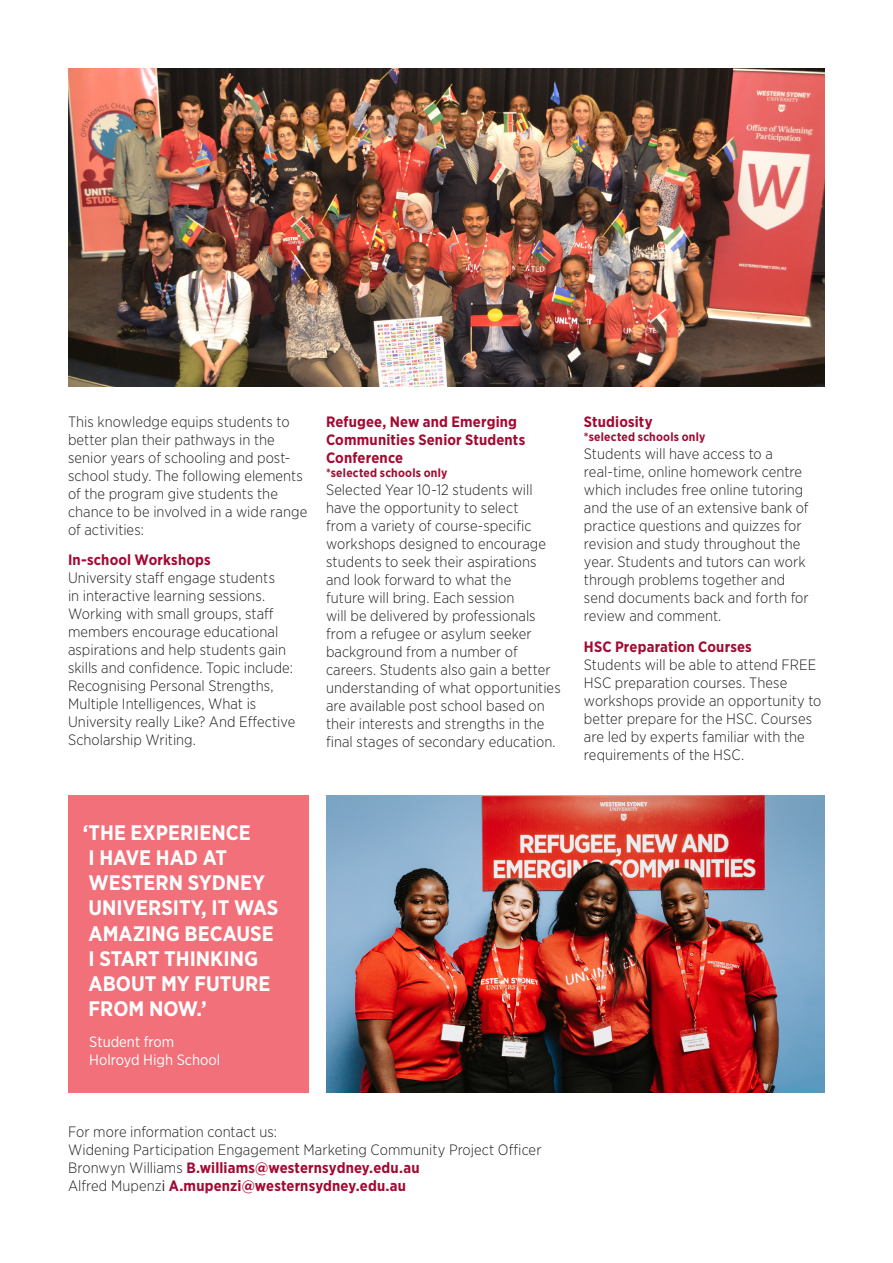
<style>
.page{position:relative;width:893px;height:1263px;background:#fff}
.page>*{position:absolute;margin:0;border:0;box-sizing:border-box;transform-origin:0 0}
.t1{font:700 21px/25.2px "Gotham Narrow";color:#fff}
.main_text{font:300 15px/18px "Gotham Narrow";letter-spacing:.005em;color:#231f20}
.crimson_headers_smal{font:700 15px/18px "Gotham Narrow";letter-spacing:.01em;color:#a30a32}
.W_-_Body_-_Black{font:300 15px/18px "Gotham Narrow";letter-spacing:.005em;color:#231f20}
.W_-_Body_-_Black-2{font:700 15px "Gotham Narrow";letter-spacing:.01em;color:#a30a32}
.t2{font:15px/18px "Gotham Narrow";color:#fff}
.crimson_headers_smal-2{font:700 12px "Gotham Narrow";letter-spacing:.02em;color:#a30a32}
.s1{font-weight:300;color:#231f20}
.s2{font-weight:400;color:#231f20}
</style>
<div class="page">
<div style="left:68px;top:795px;width:241px;height:298px;background:#f17079"></div>
<img style="left:326px;top:795px;width:499px;height:298px">
<img style="left:68px;top:68px;width:757px;height:319px">
<p class="main_text" style="left:68px;top:412px;width:241px">This knowledge equips students to better plan their pathways in the senior years of schooling and post&shy;school study. The following elements of the program give students the chance to be involved in a wide range of activities:</p>
<p class="crimson_headers_smal" style="left:68px;top:551px;width:144px">In-school Workshops</p>
<p class="main_text" style="left:68px;top:569px;width:229px">University staff engage students<br>in interactive learning sessions.<br>Working with small groups, staff members encourage educational aspirations and help students gain skills and confidence. Topic include:<br>Recognising Personal Strengths, Multiple Intelligences, What is University really Like? And Effective Scholarship Writing.</p>
<p class="crimson_headers_smal" style="left:326px;top:412px;width:201px">Refugee, New and Emerging<br>Communities Senior Students<br>Conference</p>
<p class="crimson_headers_smal-2" style="left:326px;top:465px;width:123px">*selected schools only</p>
<p class="main_text" style="left:326px;top:480px;width:236px">Selected Year 10-12 students will have the opportunity to select<br>from a variety of course-specific workshops designed to encourage students to seek their aspirations and look forward to what the<br>future will bring. Each session<br>will be delivered by professionals from a refugee or asylum seeker background from a number of careers. Students also gain a better understanding of what opportunities are available post school based on their interests and strengths in the final stages of secondary education.</p>
<p class="crimson_headers_smal" style="left:584px;top:412px;width:70px">Studiosity</p>
<p class="crimson_headers_smal-2" style="left:584px;top:429px;width:123px">*selected schools only</p>
<p class="main_text" style="left:584px;top:444px;width:226px">Students will have access to a real-time, online homework centre which includes free online tutoring and the use of an extensive bank of practice questions and quizzes for revision and study throughout the year. Students and tutors can work through problems together and send documents back and forth for review and comment.</p>
<p class="crimson_headers_smal" style="left:584px;top:637px;width:169px">HSC Preparation Courses</p>
<p class="main_text" style="left:584px;top:655px;width:239px">Students will be able to attend FREE HSC preparation courses. These workshops provide an opportunity to better prepare for the HSC. Courses are led by experts familiar with the requirements of the HSC.</p>
<p class="t1" style="left:83px;top:820px;width:197px">‘THE EXPERIENCE<br>I HAVE HAD AT<br>WESTERN SYDNEY<br>UNIVERSITY, IT WAS<br>AMAZING BECAUSE<br>I START THINKING<br>ABOUT MY FUTURE<br>FROM NOW.’</p>
<p class="t2" style="left:89px;top:1032px;width:132px">Student from<br>Holroyd High School</p>
<p class="W_-_Body_-_Black" style="left:68px;top:1122px;width:475px">For more information contact us:<br>Widening Participation Engagement Marketing Community Project Officer</p>
<p class="W_-_Body_-_Black-2" style="left:68px;top:1158px;width:353px"><span class="s1">Bronwyn Williams</span> B.williams@westernsydney.edu.au</p>
<p class="W_-_Body_-_Black-2" style="left:68px;top:1176px;width:340px"><span class="s1">Alfred Mupenz</span><span class="s2">i</span> A.mupenzi@westernsydney.edu.au</p>
</div>
